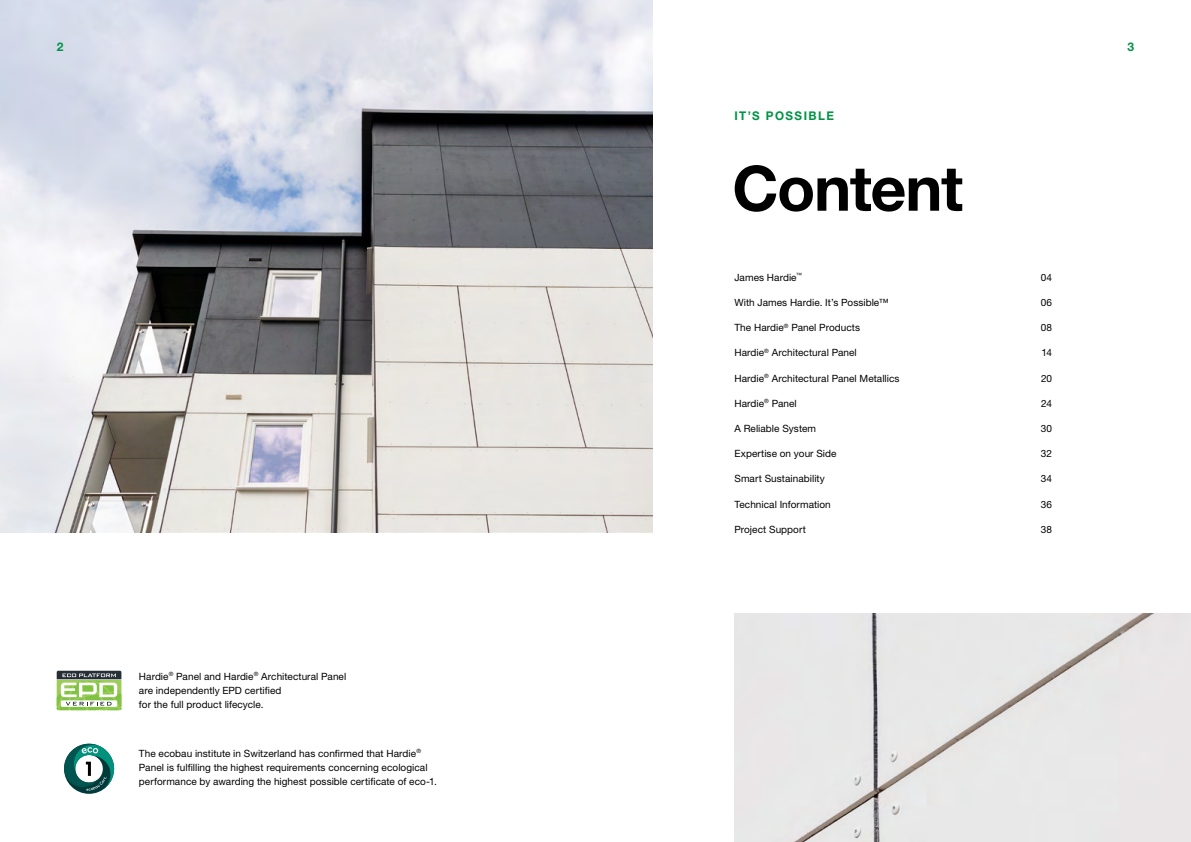
<style>
.page{position:relative;width:1191px;height:842px;background:#fff}
.page>*{position:absolute;margin:0;border:0;box-sizing:border-box;transform-origin:0 0}
.t1{font:700 62.5px "Helvetica Neue LT Pro";letter-spacing:-.02em;color:#000}
.t2{font:700 12px "Helvetica Neue LT Pro";letter-spacing:.12em;color:#009346}
.t3{font:10px/14px "Helvetica Neue LT Pro";letter-spacing:.005em;color:#000}
</style>
<div class="page">
<img style="left:0;top:0;width:652px;height:533px">
<div style="left:734px;top:614px;width:457px;height:228px;background:#e8e7e7"></div>
<svg style="left:64px;top:744px;width:50px;height:50px"></svg>
<svg style="left:57px;top:671px;width:64px;height:39px"></svg>
<p class="t2" style="left:57px;top:39px;width:8px">2</p>
<p class="t2" style="left:1127px;top:39px;width:8px">3</p>
<p class="t2" style="left:734px;top:108px;width:101px">IT’S POSSIBLE</p>
<h1 class="t1" style="left:732px;top:149px;width:232px">Content</h1>
<p class="t3" style="left:139px;top:669px;width:209px">Hardie<sup>®</sup> Panel and Hardie<sup>®</sup> Architectural Panel are independently EPD certified<br>for the full product lifecycle.</p>
<p class="t3" style="left:139px;top:746px;width:299px">The ecobau institute in Switzerland has confirmed that Hardie<sup>®<br></sup>Panel is fulfilling the highest requirements concerning ecological performance by awarding the highest possible certificate of eco-1.</p>
<p class="t3" style="left:734px;top:270px;width:69px">James Hardie<sup>™</sup></p>
<p class="t3" style="left:1040px;top:270px;width:13px">04</p>
<p class="t3" style="left:734px;top:295px;width:156px">With James Hardie. It’s Possible™</p>
<p class="t3" style="left:1040px;top:295px;width:13px">06</p>
<p class="t3" style="left:734px;top:320px;width:127px">The Hardie<sup>®</sup> Panel Products</p>
<p class="t3" style="left:1040px;top:320px;width:13px">08</p>
<p class="t3" style="left:734px;top:345px;width:124px">Hardie<sup>®</sup> Architectural Panel</p>
<p class="t3" style="left:1041px;top:345px;width:12px">14</p>
<p class="t3" style="left:734px;top:371px;width:167px">Hardie<sup>®</sup> Architectural Panel Metallics</p>
<p class="t3" style="left:1041px;top:371px;width:13px">20</p>
<p class="t3" style="left:734px;top:396px;width:64px">Hardie<sup>®</sup> Panel</p>
<p class="t3" style="left:1041px;top:396px;width:12px">24</p>
<p class="t3" style="left:734px;top:421px;width:83px">A Reliable System</p>
<p class="t3" style="left:1040px;top:421px;width:13px">30</p>
<p class="t3" style="left:734px;top:446px;width:104px">Expertise on your Side</p>
<p class="t3" style="left:1041px;top:446px;width:13px">32</p>
<p class="t3" style="left:734px;top:471px;width:92px">Smart Sustainability</p>
<p class="t3" style="left:1040px;top:471px;width:13px">34</p>
<p class="t3" style="left:734px;top:497px;width:98px">Technical Information</p>
<p class="t3" style="left:1040px;top:497px;width:13px">36</p>
<p class="t3" style="left:734px;top:522px;width:73px">Project Support</p>
<p class="t3" style="left:1040px;top:522px;width:13px">38</p>
</div>
